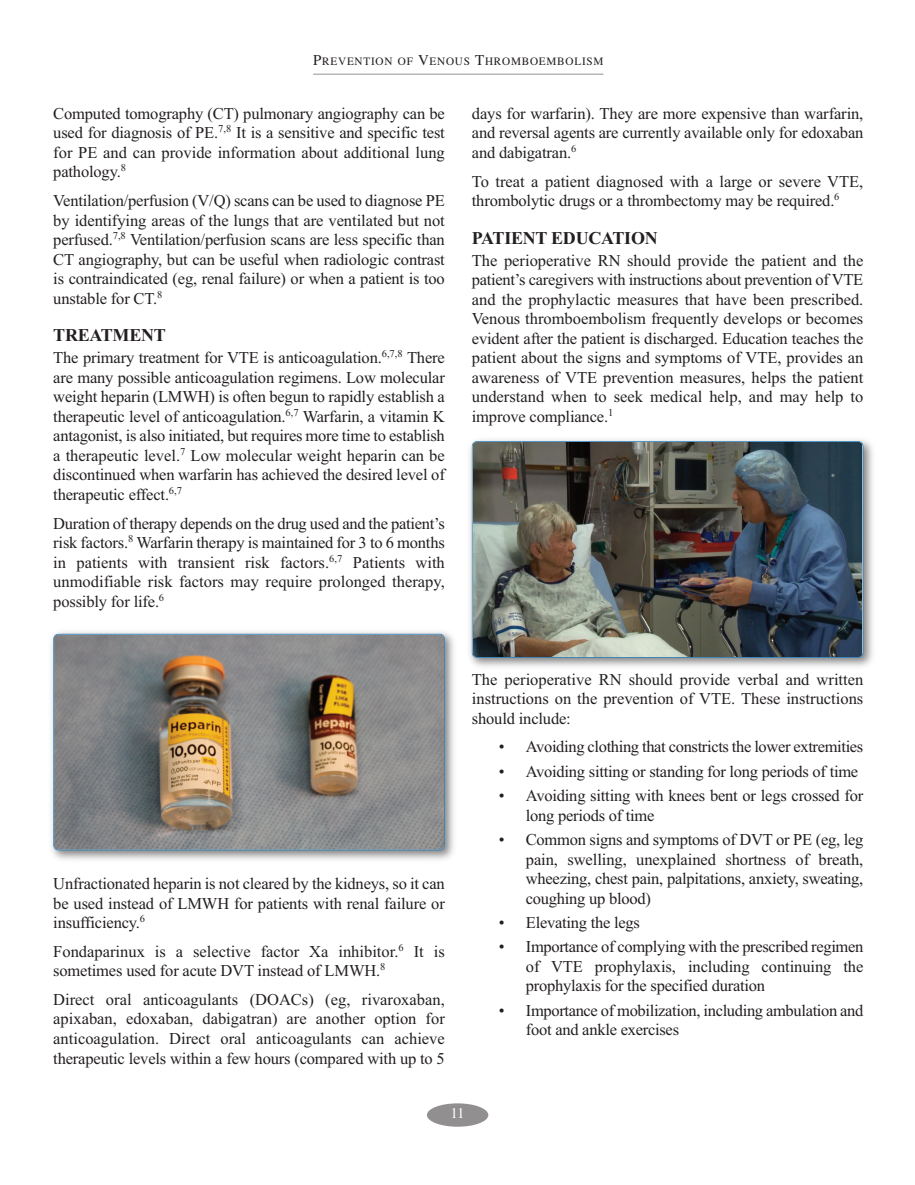
<style>
.page{position:relative;width:915px;height:1185px;background:#fff}
.page>*{position:absolute;margin:0;border:0;box-sizing:border-box;transform-origin:0 0}
.t1{font:700 18px "Times New Roman";letter-spacing:-.015em;color:#231f20}
.t2{font:16.5px/19.5px "Times New Roman";letter-spacing:-.01em;color:#231f20;text-align:justify}
.t3{font:15px "Times";color:#fff}
.t4{font:11.25px "Times";letter-spacing:.065em;color:#231f20}
.s1{font-size:15px}
</style>
<div class="page">
<div style="left:427px;top:1103px;width:61px;height:23px;background:#918f8f;border-radius:50%"></div>
<hr style="left:313px;top:74px;width:290px;height:1px;background:#919396">
<img style="left:51px;top:631px;width:403px;height:229px">
<img style="left:54px;top:634px;width:390px;height:215px;border-radius:4px">
<div style="left:53px;top:633px;width:392px;height:217px;border:2px solid #2881bf;border-radius:5px"></div>
<img style="left:469px;top:439px;width:404px;height:228px">
<img style="left:473px;top:442px;width:389px;height:215px;border-radius:4px">
<div style="left:472px;top:441px;width:391px;height:216px;border:2px solid #2881bf;border-radius:5px"></div>
<p class="t4" style="left:313px;top:54px;width:292px"><span class="s1">P</span>REVENTION OF <span class="s1">V</span>ENOUS <span class="s1">T</span>HROMBOEMBOLISM</p>
<p class="t2" style="left:53px;top:103px;width:393px">Computed tomography (CT) pulmonary angiography can be used for diagnosis of PE.<sup>7,8</sup> It is a sensitive and specific test for PE and can provide information about additional lung pathology.<sup>8</sup></p>
<p class="t2" style="left:53px;top:190px;width:393px">Ventilation/perfusion (V/Q) scans can be used to diagnose PE by identifying areas of the lungs that are ventilated but not perfused.<sup>7,8</sup> Ventilation/perfusion scans are less specific than CT angiography, but can be useful when radiologic contrast is contraindicated (eg, renal failure) or when a patient is too unstable for CT.<sup>8</sup></p>
<p class="t1" style="left:53px;top:324px;width:114px">TREATMENT</p>
<p class="t2" style="left:53px;top:348px;width:393px">The primary treatment for VTE is anticoagulation.<sup>6,7,8</sup> There are many possible anticoagulation regimens. Low molecular weight heparin (LMWH) is often begun to rapidly establish a therapeutic level of anticoagulation.<sup>6,7</sup> Warfarin, a vitamin K antagonist, is also initiated, but requires more time to establish a therapeutic level.<sup>7</sup> Low molecular weight heparin can be discontinued when warfarin has achieved the desired level of therapeutic effect.<sup>6,7</sup></p>
<p class="t2" style="left:53px;top:513px;width:393px">Duration of therapy depends on the drug used and the patient’s risk factors.<sup>8</sup> Warfarin therapy is maintained for 3 to 6 months in patients with transient risk factors.<sup>6,7</sup> Patients with unmodifiable risk factors may require prolonged therapy, possibly for life.<sup>6</sup></p>
<p class="t2" style="left:472px;top:103px;width:393px">days for warfarin). They are more expensive than warfarin, and reversal agents are currently available only for edoxaban and dabigatran.<sup>6</sup></p>
<p class="t2" style="left:472px;top:171px;width:393px">To treat a patient diagnosed with a large or severe VTE, thrombolytic drugs or a thrombectomy may be required.<sup>6</sup></p>
<p class="t1" style="left:472px;top:227px;width:187px">PATIENT EDUCATION</p>
<p class="t2" style="left:472px;top:250px;width:393px">The perioperative RN should provide the patient and the patient’s caregivers with instructions about prevention of VTE and the prophylactic measures that have been prescribed.<br>Venous thromboembolism frequently develops or becomes evident after the patient is discharged. Education teaches the patient about the signs and symptoms of VTE, provides an awareness of VTE prevention measures, helps the patient understand when to seek medical help, and may help to improve compliance.<sup>1</sup></p>
<p class="t2" style="left:53px;top:873px;width:393px">Unfractionated heparin is not cleared by the kidneys, so it can be used instead of LMWH for patients with renal failure or insufficiency.<sup>6</sup></p>
<p class="t2" style="left:53px;top:941px;width:393px">Fondaparinux is a selective factor Xa inhibitor.<sup>6</sup> It is sometimes used for acute DVT instead of LMWH.<sup>8</sup></p>
<p class="t2" style="left:53px;top:989px;width:393px">Direct oral anticoagulants (DOACs) (eg, rivaroxaban, apixaban, edoxaban, dabigatran) are another option for anticoagulation. Direct oral anticoagulants can achieve therapeutic levels within a few hours (compared with up to 5</p>
<p class="t2" style="left:472px;top:669px;width:393px">The perioperative RN should provide verbal and written instructions on the prevention of VTE. These instructions should include:</p>
<p class="t2" style="left:499px;top:737px;width:366px">• Avoiding clothing that constricts the lower extremities</p>
<p class="t2" style="left:499px;top:761px;width:361px">• Avoiding sitting or standing for long periods of time</p>
<p class="t2" style="left:526px;top:785px;width:339px;text-indent:-27px">• Avoiding sitting with knees bent or legs crossed for long periods of time</p>
<p class="t2" style="left:526px;top:829px;width:339px;text-indent:-27px">• Common signs and symptoms of DVT or PE (eg, leg pain, swelling, unexplained shortness of breath, wheezing, chest pain, palpitations, anxiety, sweating, coughing up blood)</p>
<p class="t2" style="left:499px;top:912px;width:143px">• Elevating the legs</p>
<p class="t2" style="left:526px;top:936px;width:339px;text-indent:-27px">• Importance of complying with the prescribed regimen of VTE prophylaxis, including continuing the prophylaxis for the specified duration</p>
<p class="t2" style="left:526px;top:1000px;width:339px;text-indent:-27px">• Importance of mobilization, including ambulation and foot and ankle exercises</p>
<p class="t3" style="left:450px;top:1104px;width:16px">11</p>
</div>
